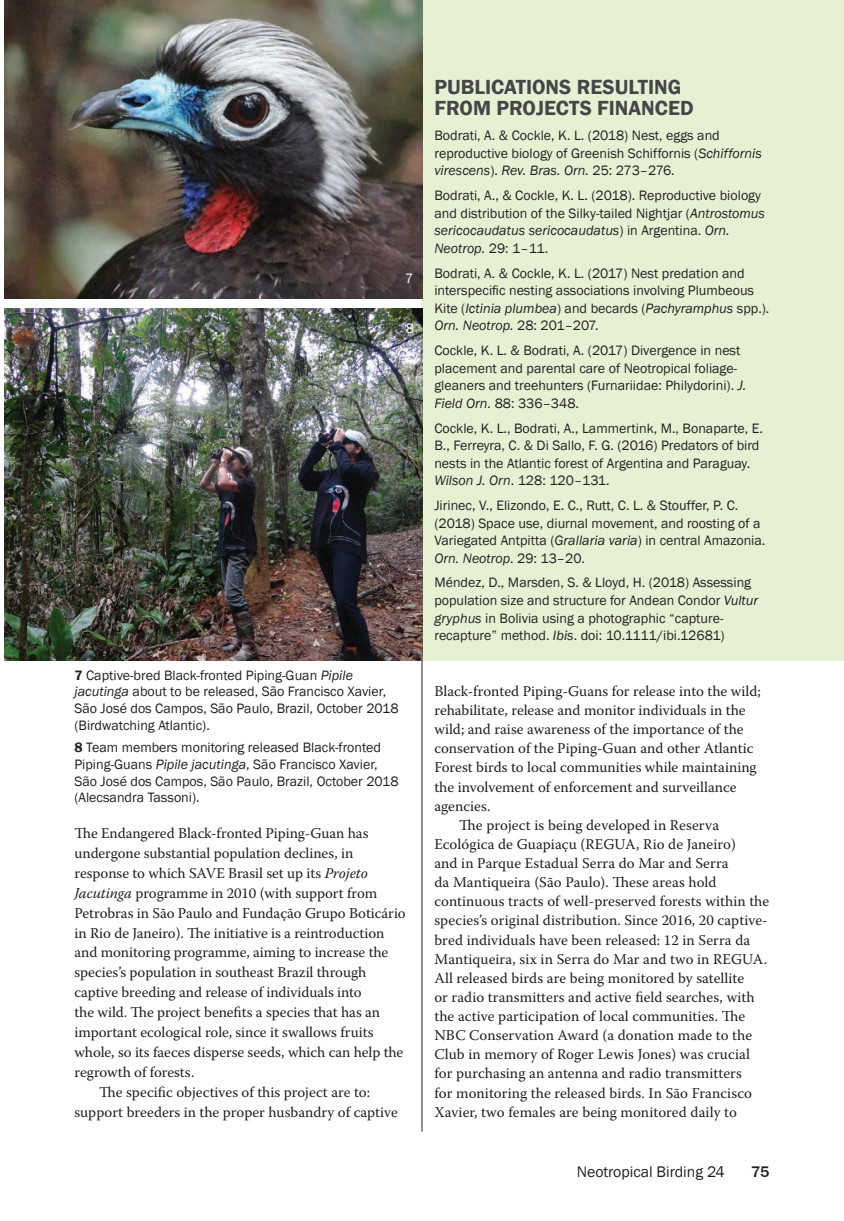
<style>
.page{position:relative;width:844px;height:1221px;background:#fff}
.page>*{position:absolute;margin:0;border:0;box-sizing:border-box;transform-origin:0 0}
.t1{font:600 21px/21px "Franklin Gothic";color:#454647}
.t2{font:15.75px "Franklin Gothic";color:#231f20}
.t3{font:500 15.75px "Franklin Gothic";color:#231f20}
.t4{font:14.88px "Warnock Pro";color:#231f20}
.t5{font:14px/17.5px "Franklin Gothic";color:#231f20}
.t6{font:14px "Franklin Gothic";color:#fff}
.s1{font-weight:600}
.s2{font-style:italic}
</style>
<div class="page">
<hr style="left:421px;top:660px;width:1px;height:471px;background:#231f20">
<div style="left:421px;top:0;width:422px;height:660px;background:#e6f1d4"></div>
<img style="left:5px;top:0;width:417px;height:298px">
<img style="left:5px;top:308px;width:417px;height:352px">
<p class="t6" style="left:405px;top:270px;width:10px">7</p>
<p class="t6" style="left:406px;top:319px;width:10px">8</p>
<p class="t5" style="left:74px;top:667px;width:325px;line-height:16.6px"><span class="s1">7</span> Captive-bred Black-fronted Piping-Guan <span class="s2">Pipile jacutinga</span> about to be released, São Francisco Xavier, São José dos Campos, São Paulo, Brazil, October 2018 (Birdwatching Atlantic).</p>
<p class="t5" style="left:74px;top:739px;width:325px;line-height:16.6px"><span class="s1">8</span> Team members monitoring released Black-fronted Piping-Guans <span class="s2">Pipile jacutinga</span>, São Francisco Xavier, São José dos Campos, São Paulo, Brazil, October 2018 (Alecsandra Tassoni).</p>
<p class="t4" style="left:74px;top:824px;width:295px">The Endangered Black-fronted Piping-Guan has</p>
<p class="t4" style="left:74px;top:844px;width:280px">undergone substantial population declines, in</p>
<p class="t4" style="left:74px;top:863px;width:295px">response to which SAVE Brasil set up its <span class="s2">Projeto</span></p>
<p class="t4" style="left:74px;top:883px;width:304px"><span class="s2">Jacutinga</span> programme in 2010 (with support from</p>
<p class="t4" style="left:74px;top:903px;width:333px">Petrobras in São Paulo and Fundação Grupo Boticário</p>
<p class="t4" style="left:74px;top:923px;width:311px">in Rio de Janeiro). The initiative is a reintroduction</p>
<p class="t4" style="left:74px;top:943px;width:315px">and monitoring programme, aiming to increase the</p>
<p class="t4" style="left:74px;top:963px;width:293px">species’s population in southeast Brazil through</p>
<p class="t4" style="left:74px;top:983px;width:289px">captive breeding and release of individuals into</p>
<p class="t4" style="left:74px;top:1003px;width:307px">the wild. The project benefits a species that has an</p>
<p class="t4" style="left:74px;top:1023px;width:300px">important ecological role, since it swallows fruits</p>
<p class="t4" style="left:74px;top:1043px;width:330px">whole, so its faeces disperse seeds, which can help the</p>
<p class="t4" style="left:74px;top:1062px;width:121px">regrowth of forests.</p>
<p class="t4" style="left:99px;top:1082px;width:272px">The specific objectives of this project are to:</p>
<p class="t4" style="left:74px;top:1102px;width:325px">support breeders in the proper husbandry of captive</p>
<h1 class="t1" style="left:434px;top:77px;width:261px">PUBLICATIONS RESULTING<br>FROM PROJECTS FINANCED</h1>
<p class="t5" style="left:434px;top:127px;width:329px">Bodrati, A. &amp; Cockle, K. L. (2018) Nest, eggs and reproductive biology of Greenish Schiffornis (<span class="s2">Schiffornis virescens</span>). <span class="s2">Rev. Bras. Orn.</span> 25: 273–276.</p>
<p class="t5" style="left:434px;top:187px;width:332px">Bodrati, A., &amp; Cockle, K. L. (2018). Reproductive biology and distribution of the Silky-tailed Nightjar (<span class="s2">Antrostomus sericocaudatus sericocaudatus</span>) in Argentina. <span class="s2">Orn.<br>Neotrop.</span> 29: 1–11.</p>
<p class="t5" style="left:434px;top:264px;width:336px">Bodrati, A. &amp; Cockle, K. L. (2017) Nest predation and interspecific nesting associations involving Plumbeous Kite (<span class="s2">Ictinia plumbea</span>) and becards (<span class="s2">Pachyramphus</span> spp.).<br><span class="s2">Orn. Neotrop.</span> 28: 201–207.</p>
<p class="t5" style="left:434px;top:342px;width:313px">Cockle, K. L. &amp; Bodrati, A. (2017) Divergence in nest placement and parental care of Neotropical foliage&shy;gleaners and treehunters (Furnariidae: Philydorini). <span class="s2">J.<br>Field Orn.</span> 88: 336–348.</p>
<p class="t5" style="left:434px;top:419px;width:330px">Cockle, K. L., Bodrati, A., Lammertink, M., Bonaparte, E.<br>B., Ferreyra, C. &amp; Di Sallo, F. G. (2016) Predators of bird nests in the Atlantic forest of Argentina and Paraguay.<br><span class="s2">Wilson J. Orn</span>. 128: 120–131.</p>
<p class="t5" style="left:434px;top:497px;width:332px">Jirinec, V., Elizondo, E. C., Rutt, C. L. &amp; Stouffer, P. C. (2018) Space use, diurnal movement, and roosting of a Variegated Antpitta (<span class="s2">Grallaria varia</span>) in central Amazonia.<br><span class="s2">Orn. Neotrop</span>. 29: 13–20.</p>
<p class="t5" style="left:434px;top:574px;width:325px">Méndez, D., Marsden, S. &amp; Lloyd, H. (2018) Assessing population size and structure for Andean Condor <span class="s2">Vultur gryphus</span> in Bolivia using a photographic “capture&shy;recapture” method. <span class="s2">Ibis</span>. doi: 10.1111/ibi.12681)</p>
<p class="t4" style="left:434px;top:682px;width:328px">Black-fronted Piping-Guans for release into the wild;</p>
<p class="t4" style="left:434px;top:701px;width:313px">rehabilitate, release and monitor individuals in the</p>
<p class="t4" style="left:434px;top:720px;width:311px">wild; and raise awareness of the importance of the</p>
<p class="t4" style="left:434px;top:739px;width:320px">conservation of the Piping-Guan and other Atlantic</p>
<p class="t4" style="left:434px;top:758px;width:324px">Forest birds to local communities while maintaining</p>
<p class="t4" style="left:434px;top:777px;width:303px">the involvement of enforcement and surveillance</p>
<p class="t4" style="left:434px;top:796px;width:58px">agencies.</p>
<p class="t4" style="left:459px;top:815px;width:261px">The project is being developed in Reserva</p>
<p class="t4" style="left:434px;top:835px;width:303px">Ecológica de Guapiaçu (REGUA, Rio de Janeiro)</p>
<p class="t4" style="left:434px;top:854px;width:295px">and in Parque Estadual Serra do Mar and Serra</p>
<p class="t4" style="left:434px;top:873px;width:284px">da Mantiqueira (São Paulo). These areas hold</p>
<p class="t4" style="left:434px;top:892px;width:336px">continuous tracts of well-preserved forests within the</p>
<p class="t4" style="left:434px;top:911px;width:335px">species’s original distribution. Since 2016, 20 captive-</p>
<p class="t4" style="left:434px;top:930px;width:317px">bred individuals have been released: 12 in Serra da</p>
<p class="t4" style="left:434px;top:949px;width:334px">Mantiqueira, six in Serra do Mar and two in REGUA.</p>
<p class="t4" style="left:434px;top:968px;width:311px">All released birds are being monitored by satellite</p>
<p class="t4" style="left:434px;top:987px;width:321px">or radio transmitters and active field searches, with</p>
<p class="t4" style="left:434px;top:1007px;width:312px">the active participation of local communities. The</p>
<p class="t4" style="left:434px;top:1026px;width:319px">NBC Conservation Award (a donation made to the</p>
<p class="t4" style="left:434px;top:1045px;width:317px">Club in memory of Roger Lewis Jones) was crucial</p>
<p class="t4" style="left:434px;top:1064px;width:309px">for purchasing an antenna and radio transmitters</p>
<p class="t4" style="left:434px;top:1083px;width:319px">for monitoring the released birds. In São Francisco</p>
<p class="t4" style="left:434px;top:1102px;width:304px">Xavier, two females are being monitored daily to</p>
<p class="t2" style="left:576px;top:1161px;width:149px">Neotropical Birding 24</p>
<p class="t3" style="left:750px;top:1161px;width:20px">75</p>
</div>
